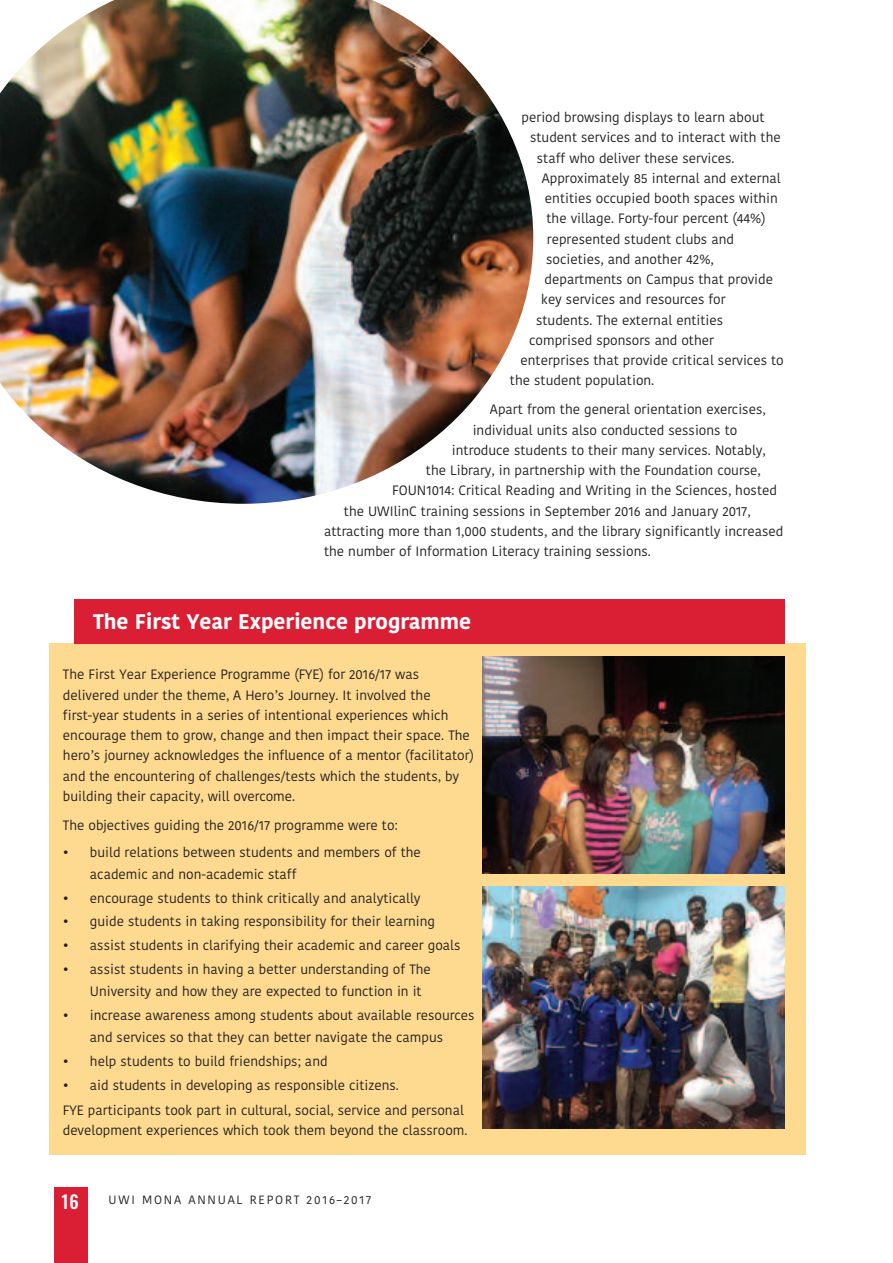
<style>
.page{position:relative;width:893px;height:1263px;background:#fff}
.page>*{position:absolute;margin:0;border:0;box-sizing:border-box;transform-origin:0 0}
.t1{font:700 21px "Kohinoor Telugu";color:#fff}
.t2{font:500 18px "Oswald";color:#fff}
.t3{font:13.5px/20.2px "Kohinoor Telugu";color:#231f20}
.t4{font:12px "Kohinoor Telugu";letter-spacing:.15em;color:#231f20}
</style>
<div class="page">
<div style="left:50px;top:644px;width:756px;height:511px;background:#feda90"></div>
<div style="left:54px;top:1187px;width:34px;height:76px;background:#da1e33"></div>
<img style="left:483px;top:656px;width:302px;height:217px">
<img style="left:483px;top:886px;width:302px;height:243px">
<div style="left:74px;top:599px;width:711px;height:45px;background:#da1e33"></div>
<img style="left:0;top:0;width:533px;height:504px">
<p class="t3" style="left:522px;top:108px;width:244px">period browsing displays to learn about</p>
<p class="t3" style="left:530px;top:128px;width:252px">student services and to interact with the</p>
<p class="t3" style="left:537px;top:149px;width:199px">staff who deliver these services.</p>
<p class="t3" style="left:542px;top:169px;width:240px">Approximately 85 internal and external</p>
<p class="t3" style="left:545px;top:189px;width:235px">entities occupied booth spaces within</p>
<p class="t3" style="left:546px;top:209px;width:221px">the village. Forty-four percent (44%)</p>
<p class="t3" style="left:547px;top:230px;width:189px">represented student clubs and</p>
<p class="t3" style="left:546px;top:250px;width:169px">societies, and another 42%,</p>
<p class="t3" style="left:545px;top:270px;width:230px">departments on Campus that provide</p>
<p class="t3" style="left:541px;top:290px;width:186px">key services and resources for</p>
<p class="t3" style="left:536px;top:311px;width:189px">students. The external entities</p>
<p class="t3" style="left:529px;top:331px;width:186px">comprised sponsors and other</p>
<p class="t3" style="left:520px;top:351px;width:265px">enterprises that provide critical services to</p>
<p class="t3" style="left:510px;top:371px;width:146px">the student population.</p>
<p class="t3" style="left:490px;top:400px;width:277px">Apart from the general orientation exercises,</p>
<p class="t3" style="left:473px;top:421px;width:266px">individual units also conducted sessions to</p>
<p class="t3" style="left:452px;top:441px;width:315px">introduce students to their many services. Notably,</p>
<p class="t3" style="left:426px;top:461px;width:336px">the Library, in partnership with the Foundation course,</p>
<p class="t3" style="left:392px;top:481px;width:386px">FOUN1014: Critical Reading and Writing in the Sciences, hosted</p>
<p class="t3" style="left:344px;top:502px;width:408px">the UWIlinC training sessions in September 2016 and January 2017,</p>
<p class="t3" style="left:324px;top:522px;width:461px">attracting more than 1,000 students, and the library significantly increased</p>
<p class="t3" style="left:324px;top:542px;width:328px">the number of Information Literacy training sessions.</p>
<h1 class="t1" style="left:93px;top:613px;width:379px">The First Year Experience programme</h1>
<p class="t3" style="left:63px;top:665px;width:412px">The First Year Experience Programme (FYE) for 2016/17 was delivered under the theme, A Hero’s Journey. It involved the first-year students in a series of intentional experiences which encourage them to grow, change and then impact their space. The hero’s journey acknowledges the influence of a mentor (facilitator) and the encountering of challenges/tests which the students, by building their capacity, will overcome.</p>
<p class="t3" style="left:63px;top:816px;width:336px">The objectives guiding the 2016/17 programme were to:</p>
<p class="t3" style="left:90px;top:842px;width:333px;line-height:21.8px;text-indent:-27px">• build relations between students and members of the academic and non-academic staff</p>
<p class="t3" style="left:63px;top:888px;width:359px">• encourage students to think critically and analytically</p>
<p class="t3" style="left:63px;top:912px;width:374px">• guide students in taking responsibility for their learning</p>
<p class="t3" style="left:63px;top:936px;width:399px">• assist students in clarifying their academic and career goals</p>
<p class="t3" style="left:90px;top:959px;width:342px;line-height:21.8px;text-indent:-27px">• assist students in having a better understanding of The<br>University and how they are expected to function in it</p>
<p class="t3" style="left:63px;top:1005px;width:413px;line-height:21.8px;text-align:center">• increase awareness among students about available resources and services so that they can better navigate the campus</p>
<p class="t3" style="left:63px;top:1052px;width:266px">• help students to build friendships; and</p>
<p class="t3" style="left:63px;top:1073px;width:403px;line-height:25.7px">• aid students in developing as responsible citizens.<br>FYE participants took part in cultural, social, service and personal</p>
<p class="t3" style="left:63px;top:1121px;width:406px">development experiences which took them beyond the classroom.</p>
<h2 class="t2" style="left:60px;top:1192px;width:20px">16</h2>
<p class="t4" style="left:109px;top:1194px;width:264px">UWI MONA ANNUAL REPORT 2016–2017</p>
</div>
